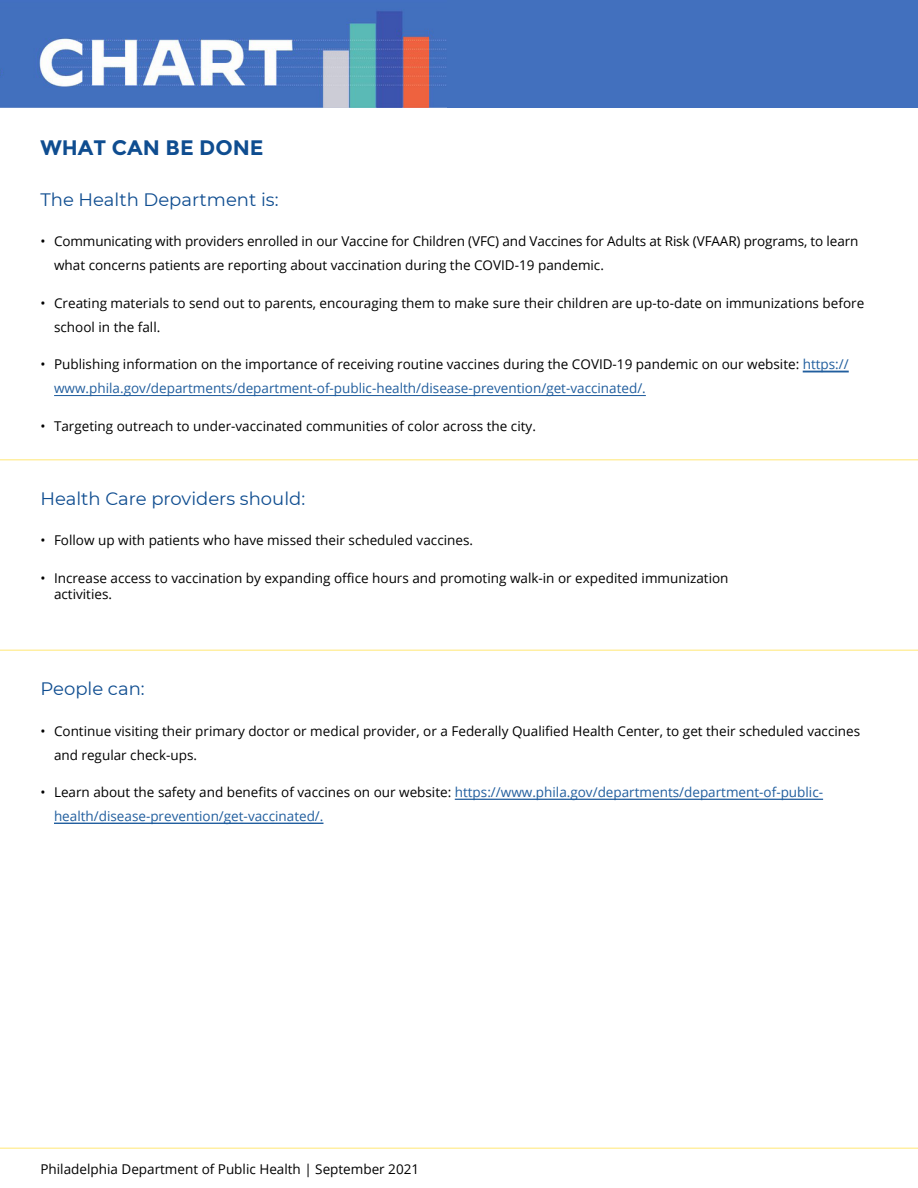
<style>
.page{position:relative;width:918px;height:1188px;background:#fff}
.page>*{position:absolute;margin:0;border:0;box-sizing:border-box;transform-origin:0 0}
.t1{font:700 21px "Montserrat";color:#0f4d90}
.t2{font:18px "Montserrat";color:#0f4d90}
.t3{font:13.5px/24px "Open Sans";color:#000}
.t4{font:13.5px/24px "Open Sans";color:#215e9e}
.s1{color:#215e9e}
.s2{color:#000}
</style>
<div class="page">
<div style="left:0;top:0;width:918px;height:108px;background:#4270be"></div>
<img style="left:0;top:11px;width:446px;height:97px">
<hr style="left:0;top:459px;width:918px;height:1px;background:#ffefa2">
<hr style="left:0;top:650px;width:918px;height:1px;background:#ffefa2">
<hr style="left:54px;top:395px;width:592px;height:1px;background:#215e9e">
<hr style="left:803px;top:371px;width:46px;height:1px;background:#215e9e">
<hr style="left:54px;top:823px;width:269px;height:1px;background:#215e9e">
<hr style="left:455px;top:799px;width:368px;height:1px;background:#215e9e">
<hr style="left:0;top:1148px;width:918px;height:1px;background:#ffefa2">
<h1 class="t1" style="left:40px;top:135px;width:225px">WHAT CAN BE DONE</h1>
<h2 class="t2" style="left:40px;top:188px;width:240px">The Health Department is:</h2>
<p class="t3" style="left:54px;top:229px;width:806px;text-indent:-14px">• Communicating with providers enrolled in our Vaccine for Children (VFC) and Vaccines for Adults at Risk (VFAAR) programs, to learn what concerns patients are reporting about vaccination during the COVID-19 pandemic.</p>
<p class="t3" style="left:54px;top:291px;width:812px;text-indent:-14px">• Creating materials to send out to parents, encouraging them to make sure their children are up-to-date on immunizations before school in the fall.</p>
<p class="t3" style="left:54px;top:352px;width:796px;text-indent:-13px">• Publishing information on the importance of receiving routine vaccines during the COVID-19 pandemic on our website: <span class="s1">https:// www.phila.gov/departments/department-of-public-health/disease-prevention/get-vaccinated/.</span></p>
<p class="t3" style="left:40px;top:414px;width:497px">• Targeting outreach to under-vaccinated communities of color across the city.</p>
<h2 class="t2" style="left:40px;top:486px;width:266px">Health Care providers should:</h2>
<p class="t3" style="left:40px;top:528px;width:434px">• Follow up with patients who have missed their scheduled vaccines.</p>
<p class="t3" style="left:54px;top:569px;width:676px;line-height:16.2px;text-indent:-14px">• Increase access to vaccination by expanding office hours and promoting walk-in or expedited immunization activities.</p>
<h2 class="t2" style="left:40px;top:677px;width:106px">People can:</h2>
<p class="t3" style="left:54px;top:718px;width:808px;text-indent:-14px">• Continue visiting their primary doctor or medical provider, or a Federally Qualified Health Center, to get their scheduled vaccines and regular check-ups.</p>
<p class="t4" style="left:54px;top:780px;width:771px;text-indent:-14px"><span class="s2">• Learn about the safety and benefits of vaccines on our website:</span> https://www.phila.gov/departments/department-of-public&shy;health/disease-prevention/get-vaccinated/.</p>
<p class="t3" style="left:40px;top:1157px;width:380px">Philadelphia Department of Public Health | September 2021</p>
</div>
